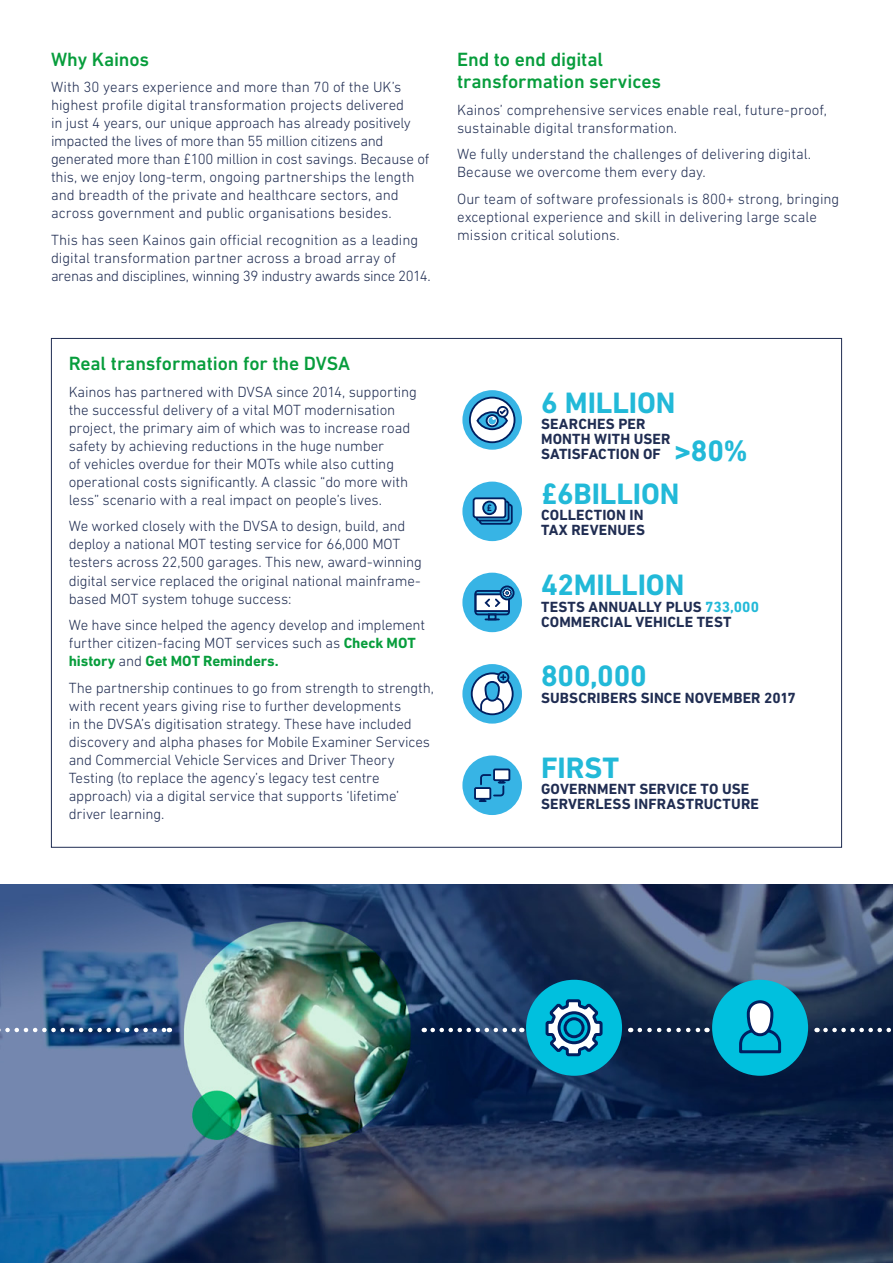
<style>
.page{position:relative;width:893px;height:1263px;background:#fff}
.page>*{position:absolute;margin:0;border:0;box-sizing:border-box;transform-origin:0 0}
.t1{font:700 30px "DIN Next LT Pro";letter-spacing:-.005em;color:#22b9d8}
.t2{font:500 19.5px/22.5px "DIN Next LT Pro";letter-spacing:-.005em;color:#079d3c}
.t3{font:300 15px/18px "DIN Next LT Pro";letter-spacing:-.005em;color:#202d52}
.t4{font:700 15px/15px "DIN Next LT Pro";letter-spacing:.01em;color:#202d52}
.t5{font:700 9.6px "DIN Next LT Pro";color:#001f60}
.s1{font-weight:700;color:#079d3c}
.s2{color:#22b9d8}
</style>
<div class="page">
<img style="left:0;top:884px;width:893px;height:379px">
<div style="left:526px;top:980px;width:96px;height:96px;background:#00c0de;border-radius:50%"></div>
<svg style="left:545px;top:999px;width:58px;height:58px"></svg>
<svg style="left:559px;top:1013px;width:30px;height:30px"></svg>
<div style="left:558px;top:1011px;width:33px;height:33px;border:3px solid #001f60;border-radius:50%"></div>
<div style="left:564px;top:1017px;width:21px;height:21px;border:3px solid #001f60;border-radius:50%"></div>
<div style="left:712px;top:980px;width:96px;height:96px;background:#00c0de;border-radius:50%"></div>
<svg style="left:739px;top:1030px;width:43px;height:24px"></svg>
<div style="left:748px;top:1002px;width:24px;height:33px;background:#fff;border-radius:12px"></div>
<div style="left:747px;top:1000px;width:26px;height:36px;border:3px solid #001f60;border-radius:12px"></div>
<svg style="left:0;top:1028px;width:170px;height:4px"></svg>
<svg style="left:433px;top:1028px;width:89px;height:4px"></svg>
<svg style="left:825px;top:1028px;width:68px;height:4px"></svg>
<svg style="left:640px;top:1028px;width:67px;height:4px"></svg>
<svg style="left:462px;top:390px;width:60px;height:60px"></svg>
<div style="left:470px;top:398px;width:44px;height:44px;background:#fff;border-radius:50%"></div>
<div style="left:469px;top:397px;width:46px;height:46px;border:2px solid #001f60;border-radius:50%"></div>
<svg style="left:477px;top:412px;width:30px;height:17px"></svg>
<div style="left:477px;top:411px;width:31px;height:19px;border:2px solid #001f60;border-radius:50%"></div>
<div style="left:486px;top:414px;width:13px;height:13px;border:2px solid #001f60;border-radius:50%"></div>
<div style="left:488px;top:417px;width:8px;height:7px;background:#37b4e5;border-radius:50%"></div>
<div style="left:497px;top:406px;width:12px;height:12px;border:2px solid #001f60;border-radius:50%"></div>
<svg style="left:492px;top:408px;width:15px;height:12px"></svg>
<div style="left:462px;top:482px;width:60px;height:59px;background:#37b4e5;border-radius:50%"></div>
<svg style="left:480px;top:505px;width:32px;height:19px"></svg>
<div style="left:479px;top:504px;width:34px;height:21px;border:2px solid #001f60;border-radius:2px"></div>
<div style="left:477px;top:501px;width:32px;height:20px;background:#2e9dd0;border-radius:2px"></div>
<div style="left:476px;top:501px;width:33px;height:20px;border:2px solid #001f60;border-radius:2px"></div>
<div style="left:474px;top:498px;width:31px;height:19px;background:#fff;border-radius:2px"></div>
<div style="left:473px;top:497px;width:33px;height:21px;border:2px solid #001f60;border-radius:2px"></div>
<div style="left:483px;top:502px;width:13px;height:12px;background:#37b4e5;border-radius:50%"></div>
<div style="left:482px;top:501px;width:15px;height:14px;border:2px solid #001f60;border-radius:50%"></div>
<div style="left:462px;top:573px;width:60px;height:59px;background:#37b4e5;border-radius:50%"></div>
<div style="left:475px;top:594px;width:34px;height:17px;background:#fff"></div>
<div style="left:474px;top:593px;width:36px;height:19px;border:2px solid #001f60"></div>
<svg style="left:485px;top:618px;width:14px;height:2px"></svg>
<div style="left:488px;top:613px;width:8px;height:7px;border:2px solid #001f60"></div>
<div style="left:474px;top:590px;width:36px;height:25px;border:2px solid #001f60;border-radius:3px"></div>
<div style="left:500px;top:585px;width:14px;height:15px;border:2px solid #001f60;border-radius:50%"></div>
<svg style="left:483px;top:585px;width:29px;height:24px"></svg>
<div style="left:462px;top:664px;width:60px;height:60px;background:#37b4e5;border-radius:50%"></div>
<svg style="left:472px;top:673px;width:41px;height:41px"></svg>
<div style="left:471px;top:672px;width:43px;height:43px;border:2px solid #001f60;border-radius:50%"></div>
<svg style="left:479px;top:698px;width:26px;height:15px"></svg>
<div style="left:485px;top:682px;width:14px;height:19px;background:#37b4e5;border-radius:7px"></div>
<div style="left:485px;top:681px;width:15px;height:21px;border:2px solid #001f60;border-radius:7px"></div>
<div style="left:497px;top:671px;width:12px;height:12px;border:2px solid #001f60;border-radius:50%"></div>
<svg style="left:501px;top:675px;width:5px;height:5px"></svg>
<div style="left:462px;top:755px;width:60px;height:60px;background:#37b4e5;border-radius:50%"></div>
<div style="left:475px;top:788px;width:15px;height:11px;background:#fff"></div>
<div style="left:474px;top:787px;width:17px;height:13px;border:2px solid #001f60"></div>
<div style="left:494px;top:769px;width:15px;height:11px;background:#fff"></div>
<div style="left:493px;top:768px;width:17px;height:13px;border:2px solid #001f60"></div>
<svg style="left:479px;top:773px;width:26px;height:29px"></svg>
<h2 class="t2" style="left:51px;top:48px;width:100px">Why Kainos</h2>
<p class="t3" style="left:51px;top:78px;width:380px">With 30 years experience and more than 70 of the UK’s highest profile digital transformation projects delivered<br>in just 4 years, our unique approach has already positively impacted the lives of more than 55 million citizens and generated more than £100 million in cost savings. Because of this, we enjoy long-term, ongoing partnerships the length and breadth of the private and healthcare sectors, and across government and public organisations besides.</p>
<p class="t3" style="left:51px;top:230px;width:381px">This has seen Kainos gain official recognition as a leading digital transformation partner across a broad array of arenas and disciplines, winning 39 industry awards since 2014.</p>
<h2 class="t2" style="left:457px;top:48px;width:206px">End to end digital transformation services</h2>
<p class="t3" style="left:457px;top:100px;width:371px">Kainos’ comprehensive services enable real, future-proof, sustainable digital transformation.</p>
<p class="t3" style="left:457px;top:145px;width:356px">We fully understand the challenges of delivering digital.<br>Because we overcome them every day.</p>
<p class="t3" style="left:457px;top:189px;width:384px">Our team of software professionals is 800+ strong, bringing exceptional experience and skill in delivering large scale mission critical solutions.</p>
<h2 class="t2" style="left:69px;top:352px;width:283px">Real transformation for the DVSA</h2>
<p class="t3" style="left:69px;top:383px;width:350px">Kainos has partnered with DVSA since 2014, supporting the successful delivery of a vital MOT modernisation project, the primary aim of which was to increase road safety by achieving reductions in the huge number<br>of vehicles overdue for their MOTs while also cutting operational costs significantly. A classic “do more with less” scenario with a real impact on people’s lives.</p>
<p class="t3" style="left:69px;top:517px;width:355px">We worked closely with the DVSA to design, build, and deploy a national MOT testing service for 66,000 MOT testers across 22,500 garages. This new, award-winning digital service replaced the original national mainframe&shy;based MOT system tohuge success:</p>
<p class="t3" style="left:69px;top:616px;width:358px">We have since helped the agency develop and implement further citizen-facing MOT services such as <span class="s1">Check MOT history</span> and <span class="s1">Get MOT Reminders.</span></p>
<p class="t3" style="left:69px;top:678px;width:367px">The partnership continues to go from strength to strength, with recent years giving rise to further developments<br>in the DVSA’s digitisation strategy. These have included discovery and alpha phases for Mobile Examiner Services and Commercial Vehicle Services and Driver Theory Testing (to replace the agency’s legacy test centre approach) via a digital service that supports ‘lifetime’ driver learning.</p>
<p class="t5" style="left:487px;top:502px;width:7px">£</p>
<h1 class="t1" style="left:541px;top:385px;width:136px">6 MILLION</h1>
<p class="t4" style="left:541px;top:416px;width:131px">SEARCHES PER<br>MONTH WITH USER<br>SATISFACTION OF</p>
<h1 class="t1" style="left:674px;top:434px;width:75px">&gt;80%</h1>
<h1 class="t1" style="left:541px;top:476px;width:140px">£6BILLION</h1>
<p class="t4" style="left:541px;top:508px;width:105px">COLLECTION IN<br>TAX REVENUES</p>
<h1 class="t1" style="left:541px;top:567px;width:145px">42MILLION</h1>
<p class="t4" style="left:541px;top:599px;width:219px">TESTS ANNUALLY PLUS <span class="s2">733,000<br></span>COMMERCIAL VEHICLE TEST</p>
<h1 class="t1" style="left:541px;top:659px;width:107px">800,000</h1>
<p class="t4" style="left:541px;top:690px;width:256px">SUBSCRIBERS SINCE NOVEMBER 2017</p>
<h1 class="t1" style="left:541px;top:750px;width:80px">FIRST</h1>
<p class="t4" style="left:541px;top:782px;width:219px">GOVERNMENT SERVICE TO USE<br>SERVERLESS INFRASTRUCTURE</p>
</div>
